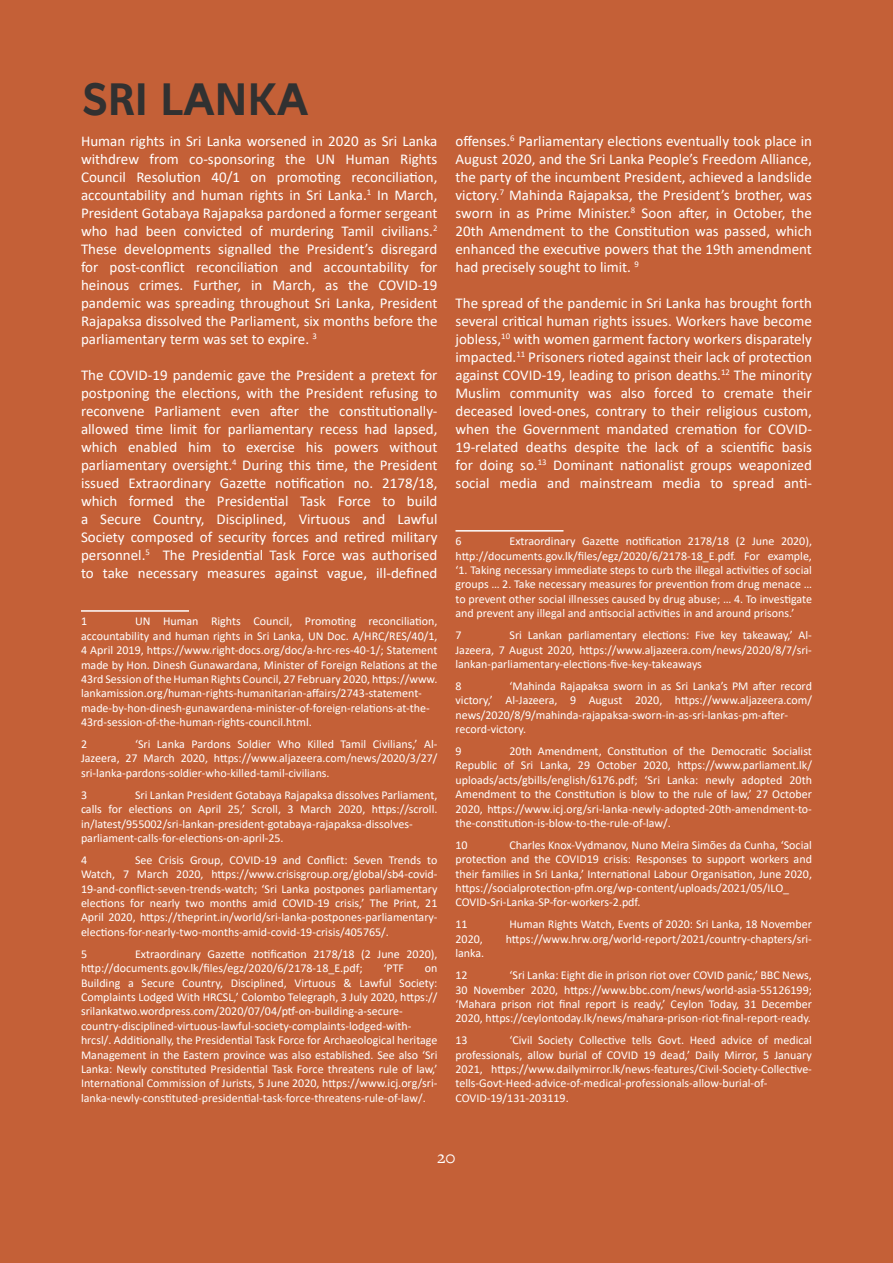
<style>
.page{position:relative;width:893px;height:1263px;background:#c46037}
.page>*{position:absolute;margin:0;border:0;box-sizing:border-box;transform-origin:0 0}
.t1{font:45px "Agan 65";color:#313131}
.t2{font:18px "Freight Text Pro";color:#fff}
.t3{font:15px/18px "Calibri";color:#fff;text-align:justify}
.t4{font:12px/14.4px "Calibri";color:#fff}
</style>
<div class="page">
<hr style="left:81px;top:610px;width:108px;height:2px;background:#fff">
<hr style="left:455px;top:530px;width:108px;height:2px;background:#fff">
<h1 class="t1" style="left:81px;top:73px;width:229px">SRI LANKA</h1>
<p class="t3" style="left:81px;top:132px;width:358px">Human rights in Sri Lanka worsened in 2020 as Sri Lanka withdrew from co-sponsoring the UN Human Rights Council Resolution 40/1 on promoting reconciliation, accountability and human rights in Sri Lanka.<sup>1</sup> In March, President Gotabaya Rajapaksa pardoned a former sergeant who had been convicted of murdering Tamil civilians.<sup>2<br></sup>These developments signalled the President’s disregard for post-conflict reconciliation and accountability for heinous crimes. Further, in March, as the COVID-19 pandemic was spreading throughout Sri Lanka, President Rajapaksa dissolved the Parliament, six months before the parliamentary term was set to expire. <sup>3</sup></p>
<p class="t3" style="left:81px;top:366px;width:358px">The COVID-19 pandemic gave the President a pretext for postponing the elections, with the President refusing to reconvene Parliament even after the constitutionally&shy;allowed time limit for parliamentary recess had lapsed, which enabled him to exercise his powers without parliamentary oversight.<sup>4</sup> During this time, the President issued Extraordinary Gazette notification no. 2178/18, which formed the Presidential Task Force to build a Secure Country, Disciplined, Virtuous and Lawful Society composed of security forces and retired military personnel.<sup>5</sup> The Presidential Task Force was authorised to take necessary measures against vague, ill-defined</p>
<p class="t4" style="left:81px;top:614px;width:8px">1</p>
<p class="t4" style="left:81px;top:614px;width:358px;text-indent:54px">UN Human Rights Council, Promoting reconciliation, accountability and human rights in Sri Lanka, UN Doc. A/HRC/RES/40/1, 4 April 2019, https://www.right-docs.org/doc/a-hrc-res-40-1/; Statement made by Hon. Dinesh Gunawardana, Minister of Foreign Relations at the 43rd Session of the Human Rights Council, 27 February 2020, https://www. lankamission.org/human-rights-humanitarian-affairs/2743-statement&shy;made-by-hon-dinesh-gunawardena-minister-of-foreign-relations-at-the-43rd-session-of-the-human-rights-council.html.</p>
<p class="t4" style="left:81px;top:736px;width:8px">2</p>
<p class="t4" style="left:81px;top:736px;width:358px;text-align:justify;text-indent:54px">‘Sri Lanka Pardons Soldier Who Killed Tamil Civilians,’ Al-Jazeera, 27 March 2020, https://www.aljazeera.com/news/2020/3/27/ sri-lanka-pardons-soldier-who-killed-tamil-civilians.</p>
<p class="t4" style="left:81px;top:787px;width:8px">3</p>
<p class="t4" style="left:81px;top:787px;width:358px;text-indent:54px">Sri Lankan President Gotabaya Rajapaksa dissolves Parliament, calls for elections on April 25,’ Scroll, 3 March 2020, https://scroll. in/latest/955002/sri-lankan-president-gotabaya-rajapaksa-dissolves&shy;parliament-calls-for-elections-on-april-25.</p>
<p class="t4" style="left:81px;top:852px;width:8px">4</p>
<p class="t4" style="left:81px;top:852px;width:358px;text-align:justify;text-indent:54px">See Crisis Group, COVID-19 and Conflict: Seven Trends to Watch, 7 March 2020, https://www.crisisgroup.org/global/sb4-covid-19-and-conflict-seven-trends-watch; ‘Sri Lanka postpones parliamentary elections for nearly two months amid COVID-19 crisis,’ The Print, 21<br>April 2020, https://theprint.in/world/sri-lanka-postpones-parliamentary&shy;elections-for-nearly-two-months-amid-covid-19-crisis/405765/.</p>
<p class="t4" style="left:81px;top:946px;width:8px">5</p>
<p class="t4" style="left:81px;top:946px;width:358px;text-indent:54px">Extraordinary Gazette notification 2178/18 (2 June 2020), http://documents.gov.lk/files/egz/2020/6/2178-18_E.pdf;</p>
<p class="t4" style="left:384px;top:961px;width:22px">‘PTF</p>
<p class="t4" style="left:81px;top:961px;width:358px;text-indent:344px">on Building a Secure Country, Disciplined, Virtuous &amp; Lawful Society:<br>Complaints Lodged With HRCSL,’ Colombo Telegraph, 3 July 2020, https:// srilankatwo.wordpress.com/2020/07/04/ptf-on-building-a-secure&shy;country-disciplined-virtuous-lawful-society-complaints-lodged-with&shy;hrcsl/. Additionally, the Presidential Task Force for Archaeological heritage Management in the Eastern province was also established. See also ‘Sri Lanka: Newly constituted Presidential Task Force threatens rule of law,’ International Commission of Jurists, 5 June 2020, https://www.icj.org/sri&shy;lanka-newly-constituted-presidential-task-force-threatens-rule-of-law/.</p>
<p class="t3" style="left:455px;top:132px;width:358px">offenses.<sup>6</sup> Parliamentary elections eventually took place in August 2020, and the Sri Lanka People’s Freedom Alliance, the party of the incumbent President, achieved a landslide victory.<sup>7</sup> Mahinda Rajapaksa, the President’s brother, was sworn in as Prime Minister.<sup>8</sup> Soon after, in October, the 20th Amendment to the Constitution was passed, which enhanced the executive powers that the 19th amendment had precisely sought to limit. <sup>9</sup></p>
<p class="t3" style="left:455px;top:294px;width:358px">The spread of the pandemic in Sri Lanka has brought forth several critical human rights issues. Workers have become jobless,<sup>10</sup> with women garment factory workers disparately impacted.<sup>11</sup> Prisoners rioted against their lack of protection against COVID-19, leading to prison deaths.<sup>12</sup> The minority Muslim community was also forced to cremate their deceased loved-ones, contrary to their religious custom, when the Government mandated cremation for COVID-19-related deaths despite the lack of a scientific basis for doing so.<sup>13</sup> Dominant nationalist groups weaponized social media and mainstream media to spread anti-</p>
<p class="t4" style="left:455px;top:534px;width:358px;text-align:justify;text-indent:54px">Extraordinary Gazette notification 2178/18 (2 June 2020), http://documents.gov.lk/files/egz/2020/6/2178-18_E.pdf. For example, ‘1. Taking necessary immediate steps to curb the illegal activities of social groups … 2. Take necessary measures for prevention from drug menace … to prevent other social illnesses caused by drug abuse; … 4. To investigate and prevent any illegal and antisocial activities in and around prisons.’</p>
<p class="t4" style="left:455px;top:628px;width:8px">7</p>
<p class="t4" style="left:455px;top:534px;width:8px">6</p>
<p class="t4" style="left:455px;top:628px;width:358px;text-align:justify;text-indent:54px">Sri Lankan parliamentary elections: Five key takeaway,’ Al-Jazeera, 7 August 2020, https://www.aljazeera.com/news/2020/8/7/sri&shy;lankan-parliamentary-elections-five-key-takeaways</p>
<p class="t4" style="left:455px;top:678px;width:8px">8</p>
<p class="t4" style="left:455px;top:678px;width:358px;text-indent:54px">‘Mahinda Rajapaksa sworn in as Sri Lanka’s PM after record victory,’ Al-Jazeera, 9 August 2020, https://www.aljazeera.com/ news/2020/8/9/mahinda-rajapaksa-sworn-in-as-sri-lankas-pm-after&shy;record-victory.</p>
<p class="t4" style="left:455px;top:743px;width:8px">9</p>
<p class="t4" style="left:455px;top:743px;width:358px;text-align:justify;text-indent:54px">20th Amendment, Constitution of the Democratic Socialist Republic of Sri Lanka, 29 October 2020, https://www.parliament.lk/ uploads/acts/gbills/english/6176.pdf; ‘Sri Lanka: newly adopted 20th Amendment to the Constitution is blow to the rule of law,’ 27 October 2020, https://www.icj.org/sri-lanka-newly-adopted-20th-amendment-to&shy;the-constitution-is-blow-to-the-rule-of-law/.</p>
<p class="t4" style="left:455px;top:837px;width:14px">10</p>
<p class="t4" style="left:455px;top:837px;width:358px;text-indent:54px">Charles Knox-Vydmanov, Nuno Meira Simões da Cunha, ‘Social protection and the COVID19 crisis: Responses to support workers and their families in Sri Lanka,’ International Labour Organisation, June 2020, https://socialprotection-pfm.org/wp-content/uploads/2021/05/ILO_ COVID-Sri-Lanka-SP-for-workers-2.pdf.</p>
<p class="t4" style="left:455px;top:917px;width:14px">11</p>
<p class="t4" style="left:509px;top:917px;width:304px">Human Rights Watch, Events of 2020: Sri Lanka, 18 November</p>
<p class="t4" style="left:455px;top:931px;width:29px">2020,</p>
<p class="t4" style="left:506px;top:931px;width:308px">https://www.hrw.org/world-report/2021/country-chapters/sri-</p>
<p class="t4" style="left:455px;top:942px;width:30px;line-height:21.9px">lanka.<br>12</p>
<p class="t4" style="left:455px;top:967px;width:358px;text-align:justify;text-indent:54px">‘Sri Lanka: Eight die in prison riot over COVID panic,’ BBC News, 30 November 2020, https://www.bbc.com/news/world-asia-55126199; ‘Mahara prison riot final report is ready,’ Ceylon Today, 31 December 2020, https://ceylontoday.lk/news/mahara-prison-riot-final-report-ready.</p>
<p class="t4" style="left:455px;top:1033px;width:14px">13</p>
<p class="t4" style="left:455px;top:1033px;width:358px;text-indent:54px">‘Civil Society Collective tells Govt. Heed advice of medical professionals, allow burial of COVID 19 dead,’ Daily Mirror, 5 January 2021, https://www.dailymirror.lk/news-features/Civil-Society-Collective&shy;tells-Govt-Heed-advice-of-medical-professionals-allow-burial-of-COVID-19/131-203119.</p>
<h2 class="t2" style="left:437px;top:1145px;width:20px">20</h2>
</div>
